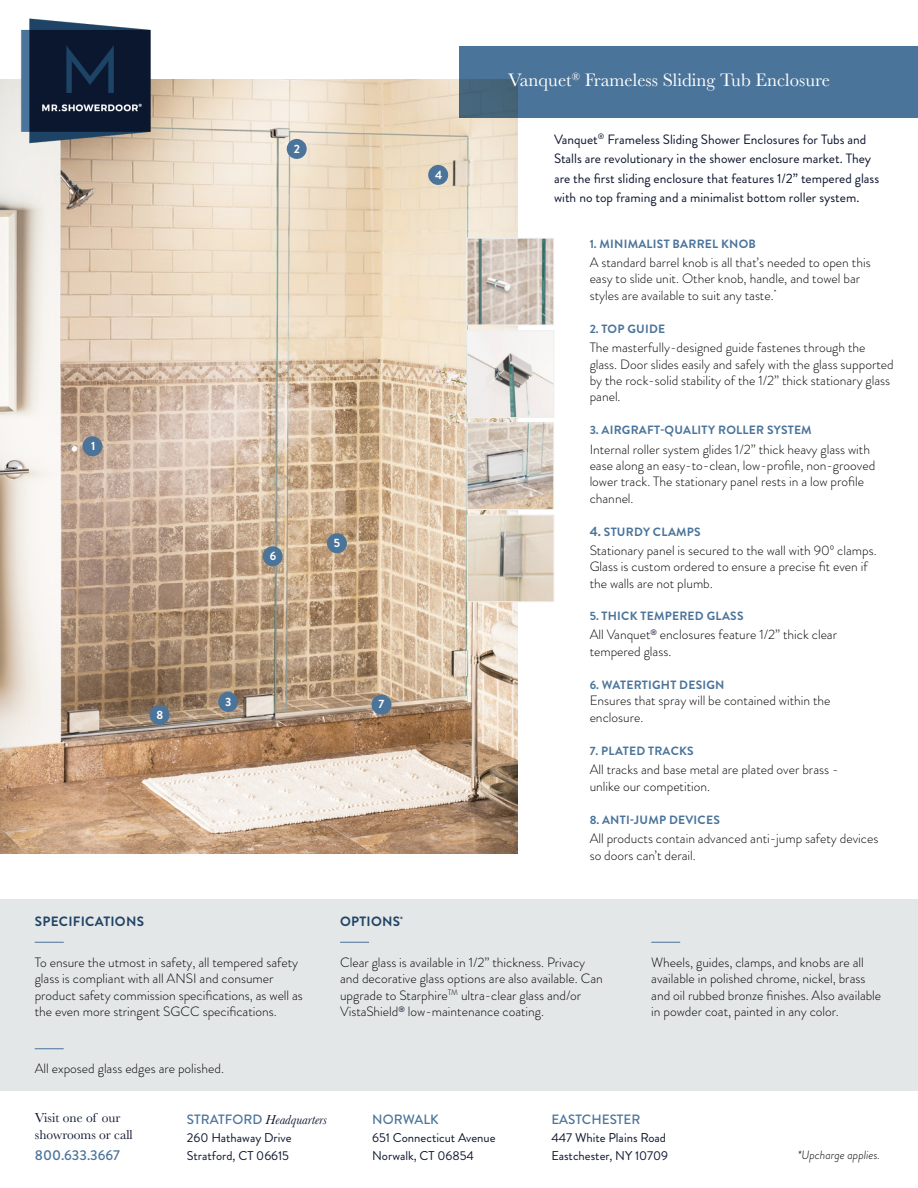
<style>
.page{position:relative;width:918px;height:1188px;background:#fff}
.page>*{position:absolute;margin:0;border:0;box-sizing:border-box;transform-origin:0 0}
.t1{font:18.75px "Baskerville";color:#fff}
.t2{font:500 14.25px "Brandon Grotesque";color:#4b749a}
.t3{font:300 13.5px/16.5px "Brandon Grotesque";color:#040503}
.t4{font:13.5px/19.5px "Brandon Grotesque";color:#0d152d}
.t5{font:13.5px/16.5px "Baskerville";color:#0d152d}
.t6{font:700 13.5px "Brandon Grotesque";letter-spacing:.02em;color:#246}
.t7{font:italic 13.5px "Baskerville";color:#0d152d}
.t8{font:500 13.5px "Brandon Grotesque";color:#4b749a}
.t9{font:12.75px/18px "Brandon Grotesque";color:#0d152d}
.t10{font:700 12px "Brandon Grotesque";letter-spacing:.02em;color:#4b749a}
.t11{font:italic 300 12px "Brandon Grotesque";color:#040503}
.t12{font:700 12px "Brandon Grotesque";color:#fff}
.s1{font-size:13.5px}
.s2{font-family:"Brandon Grotesque";font-weight:500;font-style:normal;color:#4b749a}
</style>
<div class="page">
<img style="left:0;top:80px;width:517px;height:773px">
<div style="left:287px;top:139px;width:20px;height:20px;background:#4b749a;border-radius:50%"></div>
<div style="left:82px;top:436px;width:20px;height:20px;background:#4b749a;border-radius:50%"></div>
<div style="left:218px;top:692px;width:20px;height:20px;background:#4b749a;border-radius:50%"></div>
<div style="left:327px;top:533px;width:20px;height:20px;background:#4b749a;border-radius:50%"></div>
<div style="left:428px;top:165px;width:20px;height:20px;background:#4b749a;border-radius:50%"></div>
<div style="left:372px;top:695px;width:19px;height:20px;background:#4b749a;border-radius:50%"></div>
<div style="left:263px;top:546px;width:20px;height:20px;background:#4b749a;border-radius:50%"></div>
<div style="left:459px;top:46px;width:459px;height:72px;background:#4b749a"></div>
<img style="left:2px;top:18px;width:168px;height:140px">
<img style="left:469px;top:333px;width:83px;height:83px">
<div style="left:467px;top:331px;width:87px;height:87px;border:1px solid #efefef"></div>
<img style="left:469px;top:425px;width:83px;height:83px">
<div style="left:467px;top:423px;width:87px;height:87px;border:1px solid #efefef"></div>
<img style="left:469px;top:240px;width:83px;height:83px">
<div style="left:467px;top:238px;width:87px;height:87px;border:1px solid #efefef"></div>
<div style="left:0;top:899px;width:918px;height:192px;background:#e4e7e8"></div>
<svg style="left:35px;top:942px;width:29px;height:1px"></svg>
<svg style="left:35px;top:1048px;width:29px;height:1px"></svg>
<img style="left:469px;top:517px;width:83px;height:83px">
<div style="left:467px;top:515px;width:87px;height:87px;border:1px solid #efefef"></div>
<svg style="left:651px;top:942px;width:29px;height:1px"></svg>
<svg style="left:340px;top:942px;width:29px;height:1px"></svg>
<div style="left:150px;top:705px;width:20px;height:20px;background:#4b749a;border-radius:50%"></div>
<p class="t12" style="left:294px;top:140px;width:8px">2</p>
<p class="t12" style="left:91px;top:438px;width:6px">1</p>
<p class="t12" style="left:157px;top:706px;width:8px">8</p>
<p class="t12" style="left:270px;top:548px;width:8px">6</p>
<p class="t12" style="left:225px;top:693px;width:8px">3</p>
<p class="t6" style="left:35px;top:912px;width:111px">SPECIFICATIONS</p>
<p class="t3" style="left:35px;top:954px;width:270px">To ensure the utmost in safety, all tempered safety glass is compliant with all ANSI and consumer product safety commission specifications, as well as the even more stringent SGCC specifications.</p>
<p class="t3" style="left:35px;top:1060px;width:191px">All exposed glass edges are polished.</p>
<p class="t12" style="left:435px;top:166px;width:9px">4</p>
<p class="t12" style="left:334px;top:535px;width:8px">5</p>
<p class="t12" style="left:379px;top:696px;width:7px">7</p>
<p class="t1" style="left:508px;top:68px;width:323px">Vanquet<sup>®</sup> Frameless Sliding Tub Enclosure</p>
<p class="t4" style="left:554px;top:130px;width:327px">Vanquet<sup>®</sup> Frameless Sliding Shower Enclosures for Tubs and Stalls are revolutionary in the shower enclosure market. They are the first sliding enclosure that features 1/2” tempered glass with no top framing and a minimalist bottom roller system.</p>
<p class="t10" style="left:590px;top:235px;width:168px">1. MINIMALIST BARREL KNOB</p>
<p class="t3" style="left:590px;top:254px;width:282px">A standard barrel knob is all that’s needed to open this easy to slide unit. Other knob, handle, and towel bar styles are available to suit any taste.<sup>*</sup></p>
<p class="t10" style="left:590px;top:320px;width:77px">2. TOP GUIDE</p>
<p class="t3" style="left:590px;top:340px;width:306px">The masterfully-designed guide fastenes through the glass. Door slides easily and safely with the glass supported by the rock-solid stability of the 1/2” thick stationary glass panel.</p>
<p class="t10" style="left:590px;top:422px;width:224px">3. AIRGRAFT-QUALITY ROLLER SYSTEM</p>
<p class="t3" style="left:590px;top:441px;width:287px">Internal roller system glides 1/2” thick heavy glass with ease along an easy-to-clean, low-profile, non-grooved lower track. The stationary panel rests in a low profile channel.</p>
<p class="t10" style="left:590px;top:523px;width:113px"><span class="s1">4.</span> STURDY CLAMPS</p>
<p class="t3" style="left:590px;top:542px;width:289px">Stationary panel is secured to the wall with 90º clamps.<br>Glass is custom ordered to ensure a precise fit even if the walls are not plumb.</p>
<p class="t10" style="left:590px;top:607px;width:155px">5. THICK TEMPERED GLASS</p>
<p class="t3" style="left:590px;top:627px;width:249px">All Vanquet<sup>®</sup> enclosures feature 1/2” thick clear tempered glass.</p>
<p class="t10" style="left:590px;top:676px;width:136px">6. WATERTIGHT DESIGN</p>
<p class="t3" style="left:590px;top:693px;width:242px">Ensures that spray will be contained within the enclosure.</p>
<p class="t10" style="left:590px;top:742px;width:106px">7. PLATED TRACKS</p>
<p class="t3" style="left:590px;top:762px;width:250px">All tracks and base metal are plated over brass - unlike our competition.</p>
<p class="t10" style="left:590px;top:811px;width:132px">8. ANTI-JUMP DEVICES</p>
<p class="t3" style="left:590px;top:831px;width:290px">All products contain advanced anti-jump safety devices so doors can’t derail.</p>
<p class="t6" style="left:340px;top:912px;width:64px">OPTIONS<sup>*</sup></p>
<p class="t3" style="left:340px;top:954px;width:264px">Clear glass is available in 1/2” thickness. Privacy and decorative glass options are also available. Can upgrade to Starphire<sup>TM</sup> ultra-clear glass and/or VistaShield<sup>®</sup> low-maintenance coating.</p>
<p class="t3" style="left:651px;top:954px;width:232px">Wheels, guides, clamps, and knobs are all available in polished chrome, nickel, brass and oil rubbed bronze finishes. Also available in powder coat, painted in any color.</p>
<p class="t5" style="left:35px;top:1110px;width:99px">Visit one of our showrooms or call</p>
<p class="t2" style="left:35px;top:1145px;width:87px">800.633.3667</p>
<p class="t7" style="left:187px;top:1111px;width:141px"><span class="s2">STRATFORD</span> Headquarters</p>
<p class="t9" style="left:187px;top:1129px;width:106px">260 Hathaway Drive<br>Stratford, CT 06615</p>
<p class="t8" style="left:372px;top:1110px;width:68px">NORWALK</p>
<p class="t9" style="left:372px;top:1129px;width:125px">651 Connecticut Avenue<br>Norwalk, CT 06854</p>
<p class="t8" style="left:551px;top:1110px;width:91px">EASTCHESTER</p>
<p class="t9" style="left:551px;top:1129px;width:118px">447 White Plains Road<br>Eastchester, NY 10709</p>
<p class="t11" style="left:798px;top:1146px;width:84px">*Upcharge applies.</p>
</div>
